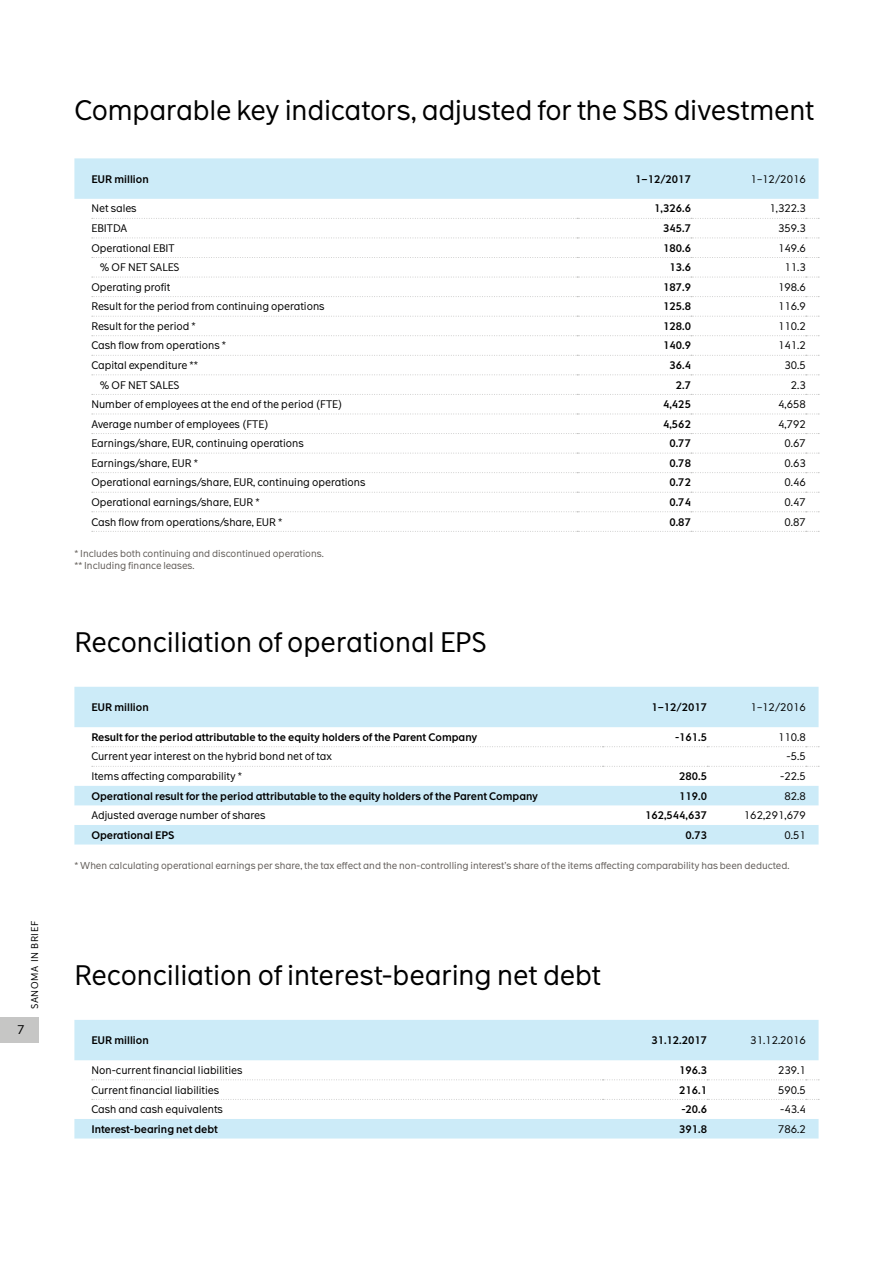
<style>
.page{position:relative;width:893px;height:1263px;background:#fff}
.page>*{position:absolute;margin:0;border:0;box-sizing:border-box;transform-origin:0 0}
.t1{font:27px "The Message";letter-spacing:-.01em;color:#000}
.t2{font:12px "The Message";color:#000}
.t3{font:10.5px "The Message";color:#000}
.t4{font:600 10.5px "The Message";color:#000}
.t5{font:9.6px/12px "The Message";color:#615c58}
.t6{font:9.45px "The Message";letter-spacing:.055em;color:#000}
</style>
<div class="page">
<div style="left:0;top:1017px;width:38px;height:26px;background:#c6c6c5"></div>
<div style="left:74px;top:158px;width:745px;height:41px;background:#ccebf8"></div>
<svg style="left:92px;top:218px;width:727px;height:1px"></svg>
<svg style="left:92px;top:238px;width:727px;height:1px"></svg>
<svg style="left:92px;top:257px;width:727px;height:1px"></svg>
<svg style="left:92px;top:277px;width:727px;height:1px"></svg>
<svg style="left:92px;top:296px;width:727px;height:1px"></svg>
<svg style="left:92px;top:316px;width:727px;height:1px"></svg>
<svg style="left:92px;top:335px;width:727px;height:1px"></svg>
<svg style="left:92px;top:355px;width:727px;height:1px"></svg>
<svg style="left:92px;top:374px;width:727px;height:1px"></svg>
<svg style="left:92px;top:394px;width:727px;height:1px"></svg>
<svg style="left:92px;top:414px;width:727px;height:1px"></svg>
<svg style="left:92px;top:433px;width:727px;height:1px"></svg>
<svg style="left:92px;top:453px;width:727px;height:1px"></svg>
<svg style="left:92px;top:472px;width:727px;height:1px"></svg>
<svg style="left:92px;top:492px;width:727px;height:1px"></svg>
<svg style="left:92px;top:511px;width:727px;height:1px"></svg>
<svg style="left:92px;top:531px;width:727px;height:1px"></svg>
<div style="left:74px;top:1020px;width:745px;height:40px;background:#ccebf8"></div>
<div style="left:74px;top:1119px;width:745px;height:19px;background:#ccebf8"></div>
<svg style="left:92px;top:1079px;width:727px;height:1px"></svg>
<svg style="left:92px;top:1099px;width:727px;height:1px"></svg>
<div style="left:74px;top:687px;width:745px;height:40px;background:#ccebf8"></div>
<svg style="left:74px;top:786px;width:745px;height:58px"></svg>
<svg style="left:92px;top:746px;width:727px;height:1px"></svg>
<svg style="left:92px;top:766px;width:727px;height:1px"></svg>
<p class="t6" style="left:29px;top:1009px;width:90px;rotate:-90deg">sanoma in brief</p>
<p class="t2" style="left:18px;top:1022px;width:9px">7</p>
<h1 class="t1" style="left:74px;top:93px;width:741px">Comparable key indicators, adjusted for the SBS divestment</h1>
<p class="t4" style="left:91px;top:172px;width:59px">EUR million</p>
<p class="t4" style="left:635px;top:172px;width:57px">1–12/2017</p>
<p class="t3" style="left:751px;top:172px;width:57px">1–12/2016</p>
<p class="t3" style="left:91px;top:202px;width:47px">Net sales</p>
<p class="t4" style="left:654px;top:202px;width:38px">1,326.6</p>
<p class="t3" style="left:769px;top:202px;width:38px">1,322.3</p>
<p class="t3" style="left:91px;top:222px;width:37px">EBITDA</p>
<p class="t4" style="left:663px;top:222px;width:29px">345.7</p>
<p class="t3" style="left:778px;top:222px;width:29px">359.3</p>
<p class="t3" style="left:91px;top:241px;width:85px">Operational EBIT</p>
<p class="t4" style="left:663px;top:241px;width:29px">180.6</p>
<p class="t3" style="left:778px;top:241px;width:29px">149.6</p>
<p class="t3" style="left:100px;top:261px;width:81px">% OF NET SALES</p>
<p class="t4" style="left:669px;top:261px;width:23px">13.6</p>
<p class="t3" style="left:784px;top:261px;width:23px">11.3</p>
<p class="t3" style="left:91px;top:280px;width:80px">Operating profit</p>
<p class="t4" style="left:663px;top:280px;width:29px">187.9</p>
<p class="t3" style="left:778px;top:280px;width:29px">198.6</p>
<p class="t3" style="left:91px;top:300px;width:235px">Result for the period from continuing operations</p>
<p class="t4" style="left:663px;top:300px;width:29px">125.8</p>
<p class="t3" style="left:778px;top:300px;width:29px">116.9</p>
<p class="t3" style="left:91px;top:319px;width:106px">Result for the period *</p>
<p class="t4" style="left:663px;top:319px;width:29px">128.0</p>
<p class="t3" style="left:778px;top:319px;width:29px">110.2</p>
<p class="t3" style="left:91px;top:339px;width:136px">Cash flow from operations *</p>
<p class="t4" style="left:663px;top:339px;width:29px">140.9</p>
<p class="t3" style="left:778px;top:339px;width:29px">141.2</p>
<p class="t3" style="left:91px;top:359px;width:108px">Capital expenditure **</p>
<p class="t4" style="left:669px;top:359px;width:23px">36.4</p>
<p class="t3" style="left:784px;top:359px;width:23px">30.5</p>
<p class="t3" style="left:100px;top:378px;width:81px">% OF NET SALES</p>
<p class="t4" style="left:676px;top:378px;width:17px">2.7</p>
<p class="t3" style="left:791px;top:378px;width:16px">2.3</p>
<p class="t3" style="left:91px;top:398px;width:253px">Number of employees at the end of the period (FTE)</p>
<p class="t4" style="left:663px;top:398px;width:29px">4,425</p>
<p class="t3" style="left:778px;top:398px;width:29px">4,658</p>
<p class="t3" style="left:91px;top:417px;width:179px">Average number of employees (FTE)</p>
<p class="t4" style="left:663px;top:417px;width:29px">4,562</p>
<p class="t3" style="left:778px;top:417px;width:29px">4,792</p>
<p class="t3" style="left:91px;top:437px;width:214px">Earnings/share, EUR, continuing operations</p>
<p class="t4" style="left:669px;top:437px;width:23px">0.77</p>
<p class="t3" style="left:784px;top:437px;width:23px">0.67</p>
<p class="t3" style="left:91px;top:456px;width:108px">Earnings/share, EUR *</p>
<p class="t4" style="left:669px;top:456px;width:23px">0.78</p>
<p class="t3" style="left:784px;top:456px;width:23px">0.63</p>
<p class="t3" style="left:91px;top:476px;width:276px">Operational earnings/share, EUR, continuing operations</p>
<p class="t4" style="left:669px;top:476px;width:23px">0.72</p>
<p class="t3" style="left:784px;top:476px;width:23px">0.46</p>
<p class="t3" style="left:91px;top:496px;width:170px">Operational earnings/share, EUR *</p>
<p class="t4" style="left:669px;top:495px;width:23px">0.74</p>
<p class="t3" style="left:784px;top:496px;width:23px">0.47</p>
<p class="t3" style="left:91px;top:515px;width:193px">Cash flow from operations/share, EUR *</p>
<p class="t4" style="left:669px;top:515px;width:23px">0.87</p>
<p class="t3" style="left:784px;top:515px;width:23px">0.87</p>
<p class="t5" style="left:74px;top:547px;width:251px">* Includes both continuing and discontinued operations. ** Including finance leases.</p>
<h1 class="t1" style="left:74px;top:625px;width:414px">Reconciliation of operational EPS</h1>
<p class="t4" style="left:91px;top:700px;width:59px">EUR million</p>
<p class="t4" style="left:651px;top:700px;width:57px">1–12/2017</p>
<p class="t3" style="left:751px;top:700px;width:57px">1–12/2016</p>
<p class="t4" style="left:91px;top:730px;width:387px">Result for the period attributable to the equity holders of the Parent Company</p>
<p class="t4" style="left:675px;top:730px;width:34px">-161.5</p>
<p class="t3" style="left:778px;top:730px;width:29px">110.8</p>
<p class="t3" style="left:91px;top:750px;width:242px">Current year interest on the hybrid bond net of tax</p>
<p class="t3" style="left:787px;top:750px;width:21px">-5.5</p>
<p class="t3" style="left:91px;top:770px;width:152px">Items affecting comparability *</p>
<p class="t4" style="left:679px;top:770px;width:29px">280.5</p>
<p class="t3" style="left:780px;top:770px;width:27px">-22.5</p>
<p class="t4" style="left:91px;top:789px;width:448px">Operational result for the period attributable to the equity holders of the Parent Company</p>
<p class="t4" style="left:679px;top:789px;width:29px">119.0</p>
<p class="t3" style="left:784px;top:789px;width:23px">82.8</p>
<p class="t3" style="left:91px;top:809px;width:176px">Adjusted average number of shares</p>
<p class="t4" style="left:645px;top:809px;width:64px">162,544,637</p>
<p class="t3" style="left:744px;top:809px;width:63px">162,291,679</p>
<p class="t4" style="left:91px;top:828px;width:85px">Operational EPS</p>
<p class="t4" style="left:686px;top:828px;width:23px">0.73</p>
<p class="t3" style="left:784px;top:828px;width:23px">0.51</p>
<p class="t5" style="left:74px;top:859px;width:717px">* When calculating operational earnings per share, the tax effect and the non-controlling interest’s share of the items affecting comparability has been deducted.</p>
<h1 class="t1" style="left:74px;top:958px;width:528px">Reconciliation of interest-bearing net debt</h1>
<p class="t4" style="left:91px;top:1033px;width:59px">EUR million</p>
<p class="t4" style="left:651px;top:1033px;width:57px">31.12.2017</p>
<p class="t3" style="left:750px;top:1033px;width:57px">31.12.2016</p>
<p class="t3" style="left:91px;top:1063px;width:152px">Non-current financial liabilities</p>
<p class="t4" style="left:679px;top:1063px;width:29px">196.3</p>
<p class="t3" style="left:778px;top:1063px;width:29px">239.1</p>
<p class="t3" style="left:91px;top:1083px;width:129px">Current financial liabilities</p>
<p class="t4" style="left:679px;top:1083px;width:29px">216.1</p>
<p class="t3" style="left:778px;top:1083px;width:29px">590.5</p>
<p class="t3" style="left:91px;top:1103px;width:133px">Cash and cash equivalents</p>
<p class="t4" style="left:681px;top:1103px;width:27px">-20.6</p>
<p class="t3" style="left:780px;top:1103px;width:27px">-43.4</p>
<p class="t4" style="left:91px;top:1122px;width:128px">Interest-bearing net debt</p>
<p class="t4" style="left:679px;top:1122px;width:29px">391.8</p>
<p class="t3" style="left:778px;top:1122px;width:29px">786.2</p>
</div>
